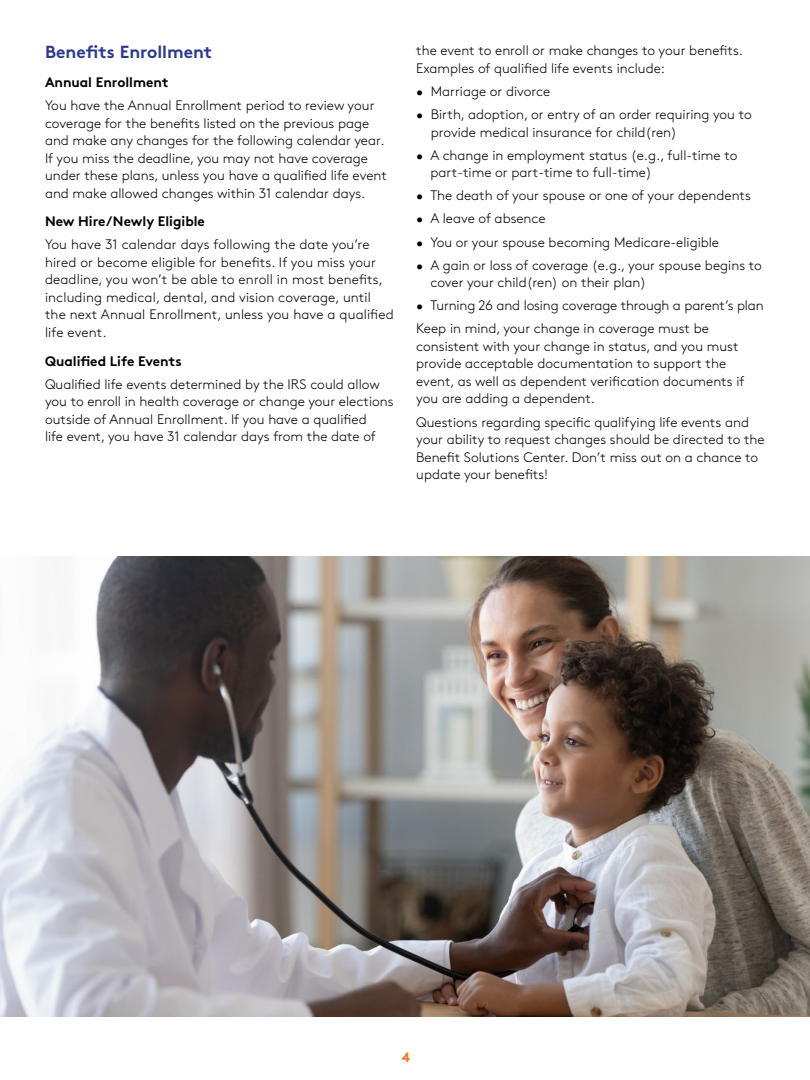
<style>
.page{position:relative;width:810px;height:1080px;background:#fff}
.page>*{position:absolute;margin:0;border:0;box-sizing:border-box;transform-origin:0 0}
.t1{font:700 17.5px "Brown Std";color:#2b3990}
.t2{font:300 13.75px/17.5px "Brown Std";color:#000}
.t3{font:700 13.75px "Brown Std";color:#000}
.t4{font:700 13.75px "Brown Std";color:#f47522}
</style>
<div class="page">
<img style="left:0;top:556px;width:810px;height:460px">
<p class="t1" style="left:45px;top:41px;width:169px">Benefits Enrollment</p>
<p class="t3" style="left:45px;top:74px;width:125px">Annual Enrollment</p>
<p class="t2" style="left:45px;top:97px;width:343px">You have the Annual Enrollment period to review your coverage for the benefits listed on the previous page and make any changes for the following calendar year.<br>If you miss the deadline, you may not have coverage under these plans, unless you have a qualified life event and make allowed changes within 31 calendar days.</p>
<p class="t3" style="left:45px;top:213px;width:162px">New Hire/Newly Eligible</p>
<p class="t2" style="left:45px;top:236px;width:350px">You have 31 calendar days following the date you’re hired or become eligible for benefits. If you miss your deadline, you won’t be able to enroll in most benefits, including medical, dental, and vision coverage, until the next Annual Enrollment, unless you have a qualified life event.</p>
<p class="t3" style="left:45px;top:352px;width:138px">Qualified Life Events</p>
<p class="t2" style="left:45px;top:376px;width:350px">Qualified life events determined by the IRS could allow you to enroll in health coverage or change your elections outside of Annual Enrollment. If you have a qualified<br>life event, you have 31 calendar days from the date of</p>
<p class="t2" style="left:416px;top:42px;width:328px">the event to enroll or make changes to your benefits.<br>Examples of qualified life events include:</p>
<p class="t2" style="left:416px;top:83px;width:136px">• Marriage or divorce</p>
<p class="t2" style="left:431px;top:106px;width:322px;text-indent:-15px">• Birth, adoption, or entry of an order requiring you to provide medical insurance for child(ren)</p>
<p class="t2" style="left:430px;top:146px;width:308px;text-indent:-14px">• A change in employment status (e.g., full-time to part-time or part-time to full-time)</p>
<p class="t2" style="left:416px;top:187px;width:336px">• The death of your spouse or one of your dependents</p>
<p class="t2" style="left:416px;top:210px;width:131px">• A leave of absence</p>
<p class="t2" style="left:416px;top:233px;width:304px">• You or your spouse becoming Medicare-eligible</p>
<p class="t2" style="left:430px;top:256px;width:333px;text-indent:-14px">• A gain or loss of coverage (e.g., your spouse begins to cover your child(ren) on their plan)</p>
<p class="t2" style="left:416px;top:294px;width:349px;line-height:23.1px">• Turning 26 and losing coverage through a parent’s plan<br>Keep in mind, your change in coverage must be</p>
<p class="t2" style="left:416px;top:338px;width:330px">consistent with your change in status, and you must provide acceptable documentation to support the event, as well as dependent verification documents if you are adding a dependent.</p>
<p class="t2" style="left:416px;top:413px;width:350px">Questions regarding specific qualifying life events and your ability to request changes should be directed to the Benefit Solutions Center. Don’t miss out on a chance to update your benefits!</p>
<p class="t4" style="left:402px;top:1048px;width:10px">4</p>
</div>
